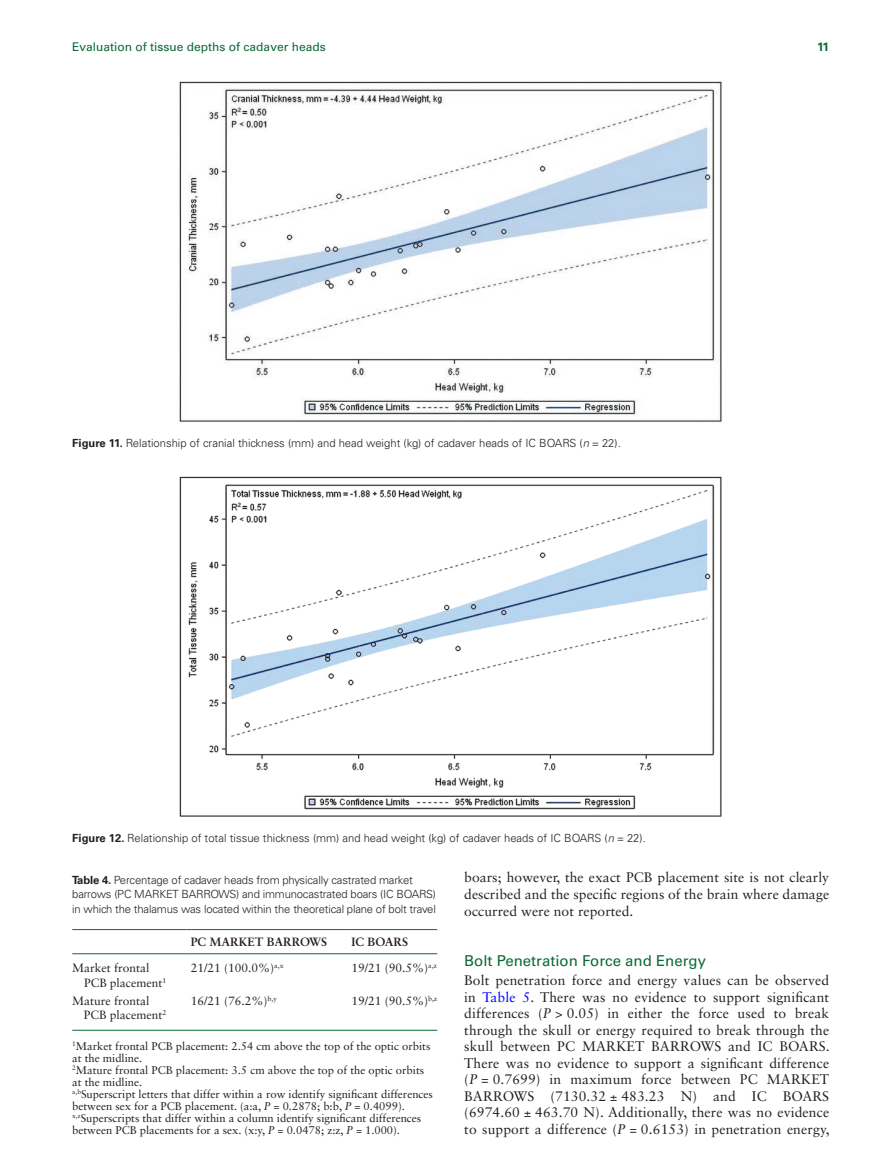
<style>
.page{position:relative;width:893px;height:1174px;background:#fff}
.page>*{position:absolute;margin:0;border:0;box-sizing:border-box;transform-origin:0 0}
.t1{font:15px "Univers LT Std";color:#0b6936}
.t2{font:13.8px/16.5px "Sabon LT Std";letter-spacing:.01em;color:#231f20;text-align:justify}
.t3{font:12px/14.2px "Sabon LT Std";color:#231f20}
.t4{font:12px "Univers LT Std";color:#0b6936}
.t5{font:700 12px "Sabon LT Std";color:#231f20}
.t6{font:700 12px "Univers LT Std";color:#0b6936}
.t7{font:11.25px/12px "Sabon LT Std";color:#231f20}
.t8{font:300 11.25px/14.2px "Univers LT Std";letter-spacing:-.015em;color:#231f20}
.s1{font-weight:700}
.s2{font-style:italic}
.s3{color:#00f}
</style>
<div class="page">
<img style="left:179px;top:81px;width:543px;height:341px">
<img style="left:179px;top:476px;width:543px;height:341px">
<hr style="left:72px;top:929px;width:114px;height:1px;background:#0b6936">
<hr style="left:72px;top:953px;width:114px;height:1px;background:#0b6936">
<hr style="left:186px;top:929px;width:161px;height:1px;background:#0b6936">
<hr style="left:186px;top:953px;width:161px;height:1px;background:#0b6936">
<hr style="left:347px;top:929px;width:90px;height:1px;background:#0b6936">
<hr style="left:347px;top:953px;width:90px;height:1px;background:#0b6936">
<hr style="left:72px;top:1029px;width:114px;height:1px;background:#0b6936">
<hr style="left:186px;top:1029px;width:161px;height:1px;background:#0b6936">
<hr style="left:347px;top:1029px;width:90px;height:1px;background:#0b6936">
<p class="t4" style="left:72px;top:40px;width:255px">Evaluation of tissue depths of cadaver heads</p>
<p class="t6" style="left:817px;top:40px;width:14px">11</p>
<p class="t8" style="left:72px;top:435px;width:550px"><span class="s1">Figure 11.</span> Relationship of cranial thickness (mm) and head weight (kg) of cadaver heads of IC BOARS (<span class="s2">n</span> = 22).</p>
<p class="t8" style="left:72px;top:830px;width:575px"><span class="s1">Figure 12.</span> Relationship of total tissue thickness (mm) and head weight (kg) of cadaver heads of IC BOARS (<span class="s2">n</span> = 22).</p>
<p class="t8" style="left:72px;top:873px;width:365px"><span class="s1">Table 4.</span> Percentage of cadaver heads from physically castrated market barrows (PC MARKET BARROWS) and immunocastrated boars (IC BOARS) in which the thalamus was located within the theoretical plane of bolt travel</p>
<p class="t5" style="left:191px;top:934px;width:138px">PC MARKET BARROWS</p>
<p class="t5" style="left:352px;top:934px;width:58px">IC BOARS</p>
<p class="t3" style="left:84px;top:961px;width:84px;text-indent:-12px">Market frontal<br>PCB placement<sup>1</sup></p>
<p class="t3" style="left:191px;top:961px;width:94px">21/21 (100.0%)<sup>a,x</sup></p>
<p class="t3" style="left:352px;top:961px;width:87px">19/21 (90.5%)<sup>a,z</sup></p>
<p class="t3" style="left:84px;top:993px;width:84px;text-indent:-12px">Mature frontal<br>PCB placement<sup>2</sup></p>
<p class="t3" style="left:191px;top:993px;width:88px">16/21 (76.2%)<sup>b,y</sup></p>
<p class="t3" style="left:352px;top:993px;width:87px">19/21 (90.5%)<sup>b,z</sup></p>
<p class="t7" style="left:72px;top:1040px;width:362px"><sup>1</sup>Market frontal PCB placement: 2.54 cm above the top of the optic orbits at the midline.<br><sup>2</sup>Mature frontal PCB placement: 3.5 cm above the top of the optic orbits at the midline.<br><sup>a,b</sup>Superscript letters that differ within a row identify significant differences between sex for a PCB placement. (a:a, <span class="s2">P</span> = 0.2878; b:b, <span class="s2">P</span> = 0.4099). <sup>x,z</sup>Superscripts that differ within a column identify significant differences between PCB placements for a sex. (x:y, <span class="s2">P</span> = 0.0478; z:z, <span class="s2">P</span> = 1.000).</p>
<p class="t2" style="left:464px;top:869px;width:366px">boars; however, the exact PCB placement site is not clearly described and the specific regions of the brain where damage occurred were not reported.</p>
<p class="t1" style="left:464px;top:951px;width:243px">Bolt Penetration Force and Energy</p>
<p class="t2" style="left:464px;top:972px;width:367px">Bolt penetration force and energy values can be observed in <span class="s3">Table 5</span>. There was no evidence to support significant differences (<span class="s2">P</span> &gt; 0.05) in either the force used to break through the skull or energy required to break through the skull between PC MARKET BARROWS and IC BOARS.<br>There was no evidence to support a significant difference (<span class="s2">P =</span> 0.7699) in maximum force between PC MARKET BARROWS (7130.32 ± 483.23 N) and IC BOARS (6974.60 ± 463.70 N). Additionally, there was no evidence to support a difference (<span class="s2">P =</span> 0.6153) in penetration energy,</p>
</div>
